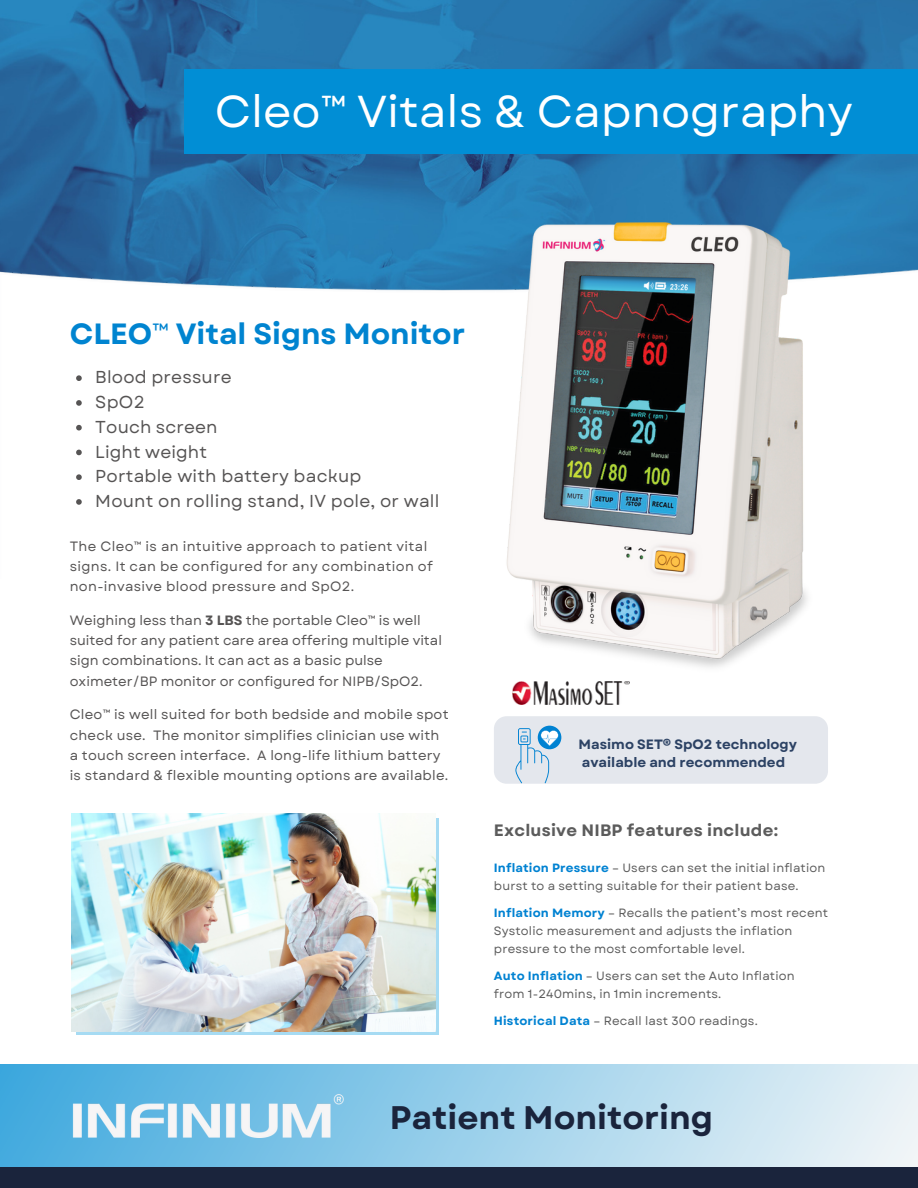
<style>
.page{position:relative;width:918px;height:1188px;background:#fff}
.page>*{position:absolute;margin:0;border:0;box-sizing:border-box;transform-origin:0 0}
.t1{font:44.55px "Garet";color:#fff}
.t2{font:700 32.7px "Garet";color:#1a243c}
.t3{font:700 29.25px "Garet";color:#0084d0}
.t4{font:17.25px "Garet";letter-spacing:.015em;color:#565454}
.t5{font:700 16.5px "Garet";letter-spacing:.015em;color:#5c5c5c}
.t6{font:13.5px/20.2px "Garet";letter-spacing:.015em;color:#565454}
.t7{font:700 13.5px/18px "Garet";color:#2c4264}
.t8{font:12px/18px "Garet";letter-spacing:.015em;color:#5c5c5c}
.s1{font-weight:400}
.s2{font-weight:700}
.s3{font-weight:700;color:#0082d2}
</style>
<div class="page">
<img style="left:0;top:0;width:918px;height:265px">
<img style="left:0;top:265px;width:918px;height:800px">
<div style="left:185px;top:70px;width:733px;height:84px;background:#018ed5"></div>
<div style="left:0;top:1065px;width:918px;height:102px;background:linear-gradient(to right,#40a9de,#eef4f7)"></div>
<img style="left:72px;top:1094px;width:276px;height:43px">
<div style="left:0;top:1167px;width:918px;height:21px;background:#1a243c"></div>
<img style="left:76px;top:819px;width:363px;height:216px">
<img style="left:72px;top:814px;width:363px;height:217px">
<img style="left:487px;top:194px;width:343px;height:491px">
<svg style="left:76px;top:375px;width:6px;height:6px"></svg>
<svg style="left:76px;top:400px;width:6px;height:6px"></svg>
<svg style="left:76px;top:425px;width:6px;height:6px"></svg>
<svg style="left:76px;top:450px;width:6px;height:5px"></svg>
<svg style="left:76px;top:474px;width:6px;height:6px"></svg>
<svg style="left:76px;top:499px;width:6px;height:6px"></svg>
<div style="left:494px;top:716px;width:334px;height:68px;background:#e4e7ed;border-radius:13px"></div>
<div style="left:538px;top:726px;width:23px;height:23px;background:#0082d2;border-radius:50%"></div>
<svg style="left:515px;top:728px;width:44px;height:55px"></svg>
<img style="left:512px;top:682px;width:117px;height:22px">
<p class="t1" style="left:215px;top:79px;width:640px">Cleo™ Vitals &amp; Capnography</p>
<p class="t3" style="left:70px;top:313px;width:397px">CLEO<span class="s1">™</span> Vital Signs Monitor</p>
<p class="t4" style="left:95px;top:365px;width:138px">Blood pressure</p>
<p class="t4" style="left:95px;top:390px;width:51px">SpO2</p>
<p class="t4" style="left:95px;top:414px;width:124px">Touch screen</p>
<p class="t4" style="left:95px;top:439px;width:113px">Light weight</p>
<p class="t4" style="left:95px;top:464px;width:268px">Portable with battery backup</p>
<p class="t4" style="left:95px;top:489px;width:346px">Mount on rolling stand, IV pole, or wall</p>
<p class="t6" style="left:70px;top:536px;width:365px">The Cleo™ is an intuitive approach to patient vital signs. It can be configured for any combination of non-invasive blood pressure and SpO2.</p>
<p class="t6" style="left:70px;top:610px;width:374px">Weighing less than <span class="s2">3 LBS</span> the portable Cleo™ is well suited for any patient care area offering multiple vital sign combinations. It can act as a basic pulse oximeter/BP monitor or configured for NIPB/SpO2.</p>
<p class="t6" style="left:70px;top:705px;width:380px">Cleo™ is well suited for both bedside and mobile spot check use. The monitor simplifies clinician use with a touch screen interface. A long-life lithium battery is standard &amp; flexible mounting options are available.</p>
<p class="t7" style="left:579px;top:736px;width:220px">Masimo SET® SpO2 technology available and recommended</p>
<p class="t5" style="left:494px;top:819px;width:286px">Exclusive NIBP features include:</p>
<p class="t8" style="left:494px;top:859px;width:333px"><span class="s3">Inflation Pressure</span> – Users can set the initial inflation burst to a setting suitable for their patient base.</p>
<p class="t8" style="left:494px;top:904px;width:336px"><span class="s3">Inflation Memory</span> – Recalls the patient’s most recent<br>Systolic measurement and adjusts the inflation pressure to the most comfortable level.</p>
<p class="t8" style="left:494px;top:967px;width:302px"><span class="s3">Auto Inflation</span> – Users can set the Auto Inflation from 1-240mins, in 1min increments.</p>
<p class="t8" style="left:494px;top:1012px;width:265px"><span class="s3">Historical Data</span> – Recall last 300 readings.</p>
<p class="t2" style="left:390px;top:1094px;width:325px">Patient Monitoring</p>
</div>
